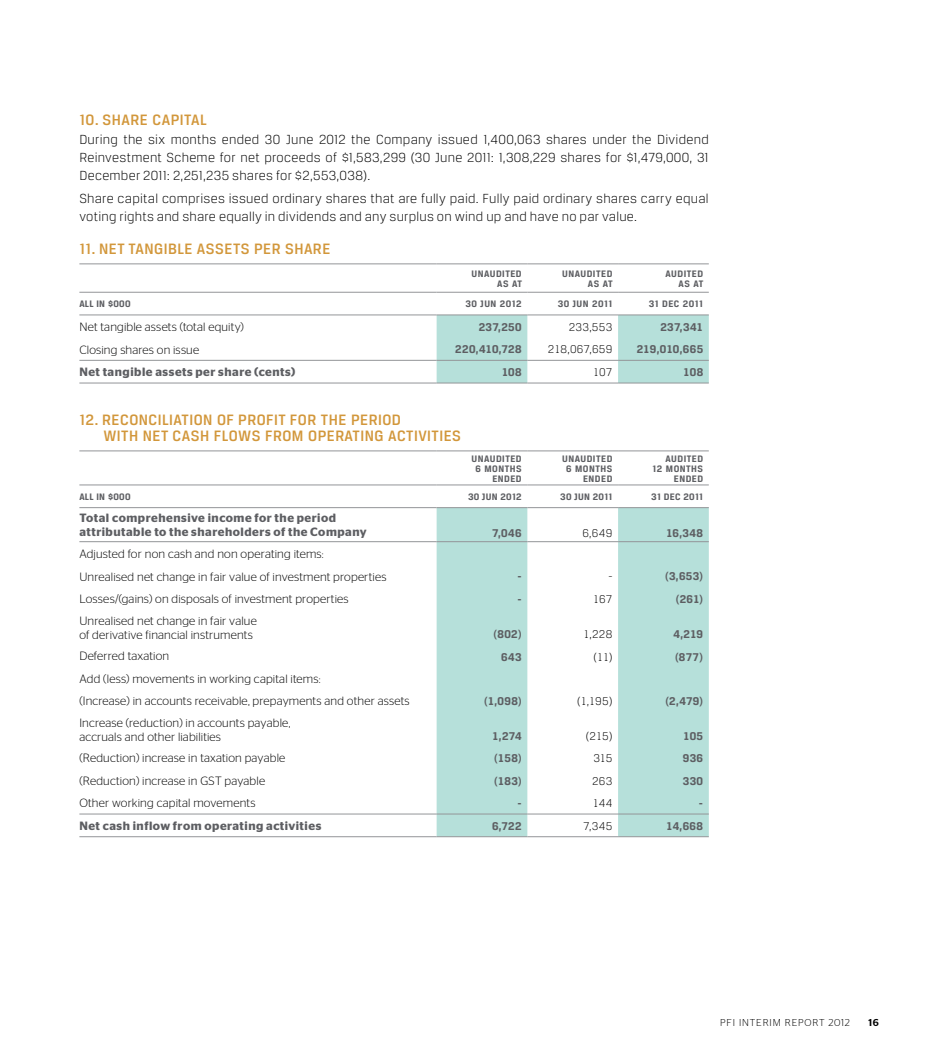
<style>
.page{position:relative;width:947px;height:1061px;background:#fff}
.page>*{position:absolute;margin:0;border:0;box-sizing:border-box;transform-origin:0 0}
.t1{font:500 16px "Breuer Text";letter-spacing:.03em;color:#d2973b}
.t2{font:300 14px/18px "Breuer Text";letter-spacing:.015em;color:#000;text-align:justify}
.t3{font:300 12px/14px "Stag Sans";letter-spacing:.015em;color:#000}
.t4{font:600 12px/14px "Stag Sans";letter-spacing:.045em;color:#5d5e62}
.t5{font:700 12px "Breuer Text";letter-spacing:.03em;color:#5d5e62}
.t6{font:300 12px "Breuer Text";letter-spacing:.02em;color:#000}
.t7{font:700 12px "Breuer Text";letter-spacing:.005em;color:#5d5e62}
.t8{font:700 10px/10px "Breuer Text";letter-spacing:.05em;color:#5d5e62}
.t9{font:300 10px "Stag Sans";letter-spacing:.09em;color:#000}
.t10{font:500 10px "Stag Sans";color:#000}
</style>
<div class="page">
<svg style="left:437px;top:508px;width:272px;height:328px;fill:#b6e0da"></svg>
<hr style="left:79px;top:450px;width:358px;height:1px;background:#939598">
<hr style="left:437px;top:450px;width:90px;height:1px;background:#939598">
<hr style="left:527px;top:450px;width:91px;height:1px;background:#939598">
<hr style="left:618px;top:450px;width:91px;height:1px;background:#939598">
<hr style="left:79px;top:484px;width:358px;height:1px;background:#939598">
<hr style="left:437px;top:484px;width:90px;height:1px;background:#939598">
<hr style="left:527px;top:484px;width:91px;height:1px;background:#939598">
<hr style="left:618px;top:484px;width:91px;height:1px;background:#939598">
<hr style="left:79px;top:507px;width:358px;height:1px;background:#939598">
<hr style="left:437px;top:507px;width:90px;height:1px;background:#939598">
<hr style="left:527px;top:507px;width:91px;height:1px;background:#939598">
<hr style="left:618px;top:507px;width:91px;height:1px;background:#939598">
<hr style="left:79px;top:541px;width:358px;height:1px;background:#939598">
<hr style="left:437px;top:541px;width:90px;height:1px;background:#939598">
<hr style="left:527px;top:541px;width:91px;height:1px;background:#939598">
<hr style="left:618px;top:541px;width:91px;height:1px;background:#939598">
<hr style="left:79px;top:813px;width:358px;height:1px;background:#939598">
<hr style="left:437px;top:813px;width:90px;height:1px;background:#939598">
<hr style="left:527px;top:813px;width:91px;height:1px;background:#939598">
<hr style="left:618px;top:813px;width:91px;height:1px;background:#939598">
<hr style="left:79px;top:836px;width:358px;height:1px;background:#939598">
<hr style="left:437px;top:836px;width:90px;height:1px;background:#939598">
<hr style="left:527px;top:836px;width:91px;height:1px;background:#939598">
<hr style="left:618px;top:836px;width:91px;height:1px;background:#939598">
<svg style="left:437px;top:315px;width:272px;height:67px"></svg>
<hr style="left:79px;top:263px;width:358px;height:1px;background:#939598">
<hr style="left:437px;top:263px;width:90px;height:1px;background:#939598">
<hr style="left:527px;top:263px;width:91px;height:1px;background:#939598">
<hr style="left:618px;top:263px;width:91px;height:1px;background:#939598">
<hr style="left:79px;top:292px;width:358px;height:1px;background:#939598">
<hr style="left:437px;top:292px;width:90px;height:1px;background:#939598">
<hr style="left:527px;top:292px;width:91px;height:1px;background:#939598">
<hr style="left:618px;top:292px;width:91px;height:1px;background:#939598">
<hr style="left:79px;top:314px;width:358px;height:1px;background:#939598">
<hr style="left:437px;top:314px;width:90px;height:1px;background:#939598">
<hr style="left:527px;top:314px;width:91px;height:1px;background:#939598">
<hr style="left:618px;top:314px;width:91px;height:1px;background:#939598">
<hr style="left:79px;top:360px;width:358px;height:1px;background:#939598">
<hr style="left:437px;top:360px;width:90px;height:1px;background:#939598">
<hr style="left:527px;top:360px;width:91px;height:1px;background:#939598">
<hr style="left:618px;top:360px;width:91px;height:1px;background:#939598">
<hr style="left:79px;top:382px;width:358px;height:1px;background:#939598">
<hr style="left:437px;top:382px;width:90px;height:1px;background:#939598">
<hr style="left:527px;top:382px;width:91px;height:1px;background:#939598">
<hr style="left:618px;top:382px;width:91px;height:1px;background:#939598">
<h1 class="t1" style="left:79px;top:111px;width:52px">10. SHARE</h1>
<h1 class="t1" style="left:153px;top:111px;width:9px">CAPITA</h1>
<h1 class="t1" style="left:200px;top:111px;width:8px">L</h1>
<p class="t2" style="left:79px;top:130px;width:631px">During the six months ended 30 June 2012 the Company issued 1,400,063 shares under the Dividend Reinvestment Scheme for net proceeds of $1,583,299 (30 June 2011: 1,308,229 shares for $1,479,000, 31<br>December 2011: 2,251,235 shares for $2,553,038).</p>
<p class="t2" style="left:79px;top:189px;width:631px">Share capital comprises issued ordinary shares that are fully paid. Fully paid ordinary shares carry equal voting rights and share equally in dividends and any surplus on wind up and have no par value.</p>
<h1 class="t1" style="left:79px;top:240px;width:59px">11. NET TANGIB</h1>
<h1 class="t1" style="left:177px;top:240px;width:30px">LE ASSETS</h1>
<h1 class="t1" style="left:254px;top:240px;width:10px">PER</h1>
<h1 class="t1" style="left:285px;top:240px;width:29px">SHARE</h1>
<p class="t8" style="left:497px;top:268px;width:21px;text-indent:-26px">UNAUDITED<br>AS AT</p>
<p class="t8" style="left:588px;top:268px;width:21px;text-indent:-26px">UNAUDITED<br>AS AT</p>
<p class="t8" style="left:678px;top:268px;width:21px;text-indent:-13px">AUDITED<br>AS AT</p>
<p class="t8" style="left:79px;top:299px;width:53px">ALL IN $000</p>
<p class="t8" style="left:465px;top:299px;width:58px">30 JUN 2012</p>
<p class="t8" style="left:558px;top:299px;width:56px">30 JUN 2011</p>
<p class="t8" style="left:649px;top:299px;width:56px">31 DEC 2011</p>
<p class="t3" style="left:79px;top:320px;width:166px">Net tangible assets (total equity)</p>
<p class="t5" style="left:479px;top:320px;width:44px">237,250</p>
<p class="t6" style="left:569px;top:320px;width:45px">233,553</p>
<p class="t5" style="left:660px;top:320px;width:44px">237,341</p>
<p class="t3" style="left:79px;top:342px;width:121px">Closing shares on issue</p>
<p class="t5" style="left:455px;top:342px;width:68px">220,410,728</p>
<p class="t6" style="left:548px;top:343px;width:66px">218,067,659</p>
<p class="t7" style="left:637px;top:342px;width:68px">219,010,665</p>
<p class="t4" style="left:79px;top:365px;width:218px">Net tangible assets per share (cents)</p>
<p class="t5" style="left:502px;top:365px;width:22px">108</p>
<p class="t6" style="left:593px;top:365px;width:21px">107</p>
<p class="t5" style="left:683px;top:365px;width:22px">108</p>
<h1 class="t1" style="left:79px;top:411px;width:42px">12. RECONCI</h1>
<h1 class="t1" style="left:162px;top:411px;width:16px">LIATION</h1>
<h1 class="t1" style="left:217px;top:411px;width:143px">OF PROFIT FOR THE PERIOD</h1>
<h1 class="t1" style="left:103px;top:427px;width:49px">WITH NET</h1>
<h1 class="t1" style="left:173px;top:427px;width:111px">CAS H FLOWS FROM</h1>
<h1 class="t1" style="left:308px;top:427px;width:10px">OPERATING</h1>
<h1 class="t1" style="left:388px;top:427px;width:9px">ACTIVITIES</h1>
<p class="t8" style="left:471px;top:453px;width:31px">UNAUDITED</p>
<p class="t8" style="left:475px;top:463px;width:48px">6 MONTHS</p>
<p class="t8" style="left:492px;top:473px;width:31px">ENDED</p>
<p class="t8" style="left:562px;top:453px;width:31px">UNAUDITED</p>
<p class="t8" style="left:566px;top:463px;width:48px">6 MONTHS</p>
<p class="t8" style="left:583px;top:473px;width:31px">ENDED</p>
<p class="t8" style="left:665px;top:453px;width:18px">AUDITED</p>
<p class="t8" style="left:652px;top:463px;width:52px">12 MONTHS</p>
<p class="t8" style="left:674px;top:473px;width:31px">ENDED</p>
<p class="t8" style="left:79px;top:491px;width:53px">ALL IN $000</p>
<p class="t8" style="left:468px;top:491px;width:55px">30 JUN 2012</p>
<p class="t8" style="left:560px;top:491px;width:54px">30 JUN 2011</p>
<p class="t8" style="left:651px;top:491px;width:53px">31 DEC 2011</p>
<p class="t4" style="left:79px;top:511px;width:289px">Total comprehensive income for the period attributable to the shareholders of the Company</p>
<p class="t5" style="left:492px;top:526px;width:31px">7,046</p>
<p class="t6" style="left:582px;top:527px;width:31px">6,649</p>
<p class="t5" style="left:666px;top:526px;width:39px">16,348</p>
<p class="t3" style="left:79px;top:542px;width:309px;line-height:22.4px">Adjusted for non cash and non operating items:<br>Unrealised net change in fair value of investment properties</p>
<p class="t5" style="left:517px;top:569px;width:6px">-</p>
<p class="t6" style="left:608px;top:569px;width:6px">-</p>
<p class="t5" style="left:665px;top:569px;width:39px">(3,653)</p>
<p class="t3" style="left:79px;top:591px;width:271px">Losses/(gains) on disposals of investment properties</p>
<p class="t5" style="left:517px;top:592px;width:6px">-</p>
<p class="t6" style="left:593px;top:592px;width:21px">167</p>
<p class="t5" style="left:676px;top:592px;width:29px">(261)</p>
<p class="t3" style="left:79px;top:613px;width:179px">Unrealised net change in fair value of derivative financial instruments</p>
<p class="t5" style="left:494px;top:627px;width:30px">(802)</p>
<p class="t6" style="left:583px;top:627px;width:31px">1,228</p>
<p class="t5" style="left:673px;top:627px;width:31px">4,219</p>
<p class="t3" style="left:79px;top:648px;width:91px">Deferred taxation</p>
<p class="t5" style="left:501px;top:650px;width:22px">643</p>
<p class="t6" style="left:593px;top:650px;width:20px">(11)</p>
<p class="t5" style="left:675px;top:650px;width:30px">(877)</p>
<p class="t3" style="left:79px;top:666px;width:332px;line-height:22.6px">Add (less) movements in working capital items:<br>(Increase) in accounts receivable, prepayments and other assets</p>
<p class="t5" style="left:484px;top:694px;width:39px">(1,098)</p>
<p class="t6" style="left:577px;top:694px;width:37px">(1,195)</p>
<p class="t5" style="left:665px;top:694px;width:39px">(2,479)</p>
<p class="t3" style="left:79px;top:715px;width:212px">Increase (reduction) in accounts payable, accruals and other liabilities</p>
<p class="t5" style="left:492px;top:729px;width:31px">1,274</p>
<p class="t6" style="left:586px;top:729px;width:28px">(215)</p>
<p class="t5" style="left:683px;top:729px;width:21px">105</p>
<p class="t3" style="left:79px;top:750px;width:207px">(Reduction) increase in taxation payable</p>
<p class="t5" style="left:494px;top:750px;width:29px">(158)</p>
<p class="t6" style="left:593px;top:751px;width:20px">315</p>
<p class="t5" style="left:683px;top:750px;width:22px">936</p>
<p class="t3" style="left:79px;top:773px;width:187px">(Reduction) increase in GST payable</p>
<p class="t5" style="left:494px;top:773px;width:29px">(183)</p>
<p class="t6" style="left:592px;top:773px;width:22px">263</p>
<p class="t5" style="left:683px;top:773px;width:22px">330</p>
<p class="t3" style="left:79px;top:795px;width:178px">Other working capital movements</p>
<p class="t5" style="left:517px;top:796px;width:6px">-</p>
<p class="t6" style="left:592px;top:796px;width:21px">144</p>
<p class="t5" style="left:699px;top:796px;width:6px">-</p>
<p class="t4" style="left:79px;top:818px;width:243px">Net cash inflow from operating activities</p>
<p class="t5" style="left:492px;top:819px;width:31px">6,722</p>
<p class="t6" style="left:583px;top:819px;width:31px">7,345</p>
<p class="t5" style="left:666px;top:819px;width:39px">14,668</p>
<p class="t9" style="left:720px;top:1016px;width:131px">PFI i NTERIM Report 2012</p>
<p class="t10" style="left:868px;top:1016px;width:12px">16</p>
</div>
